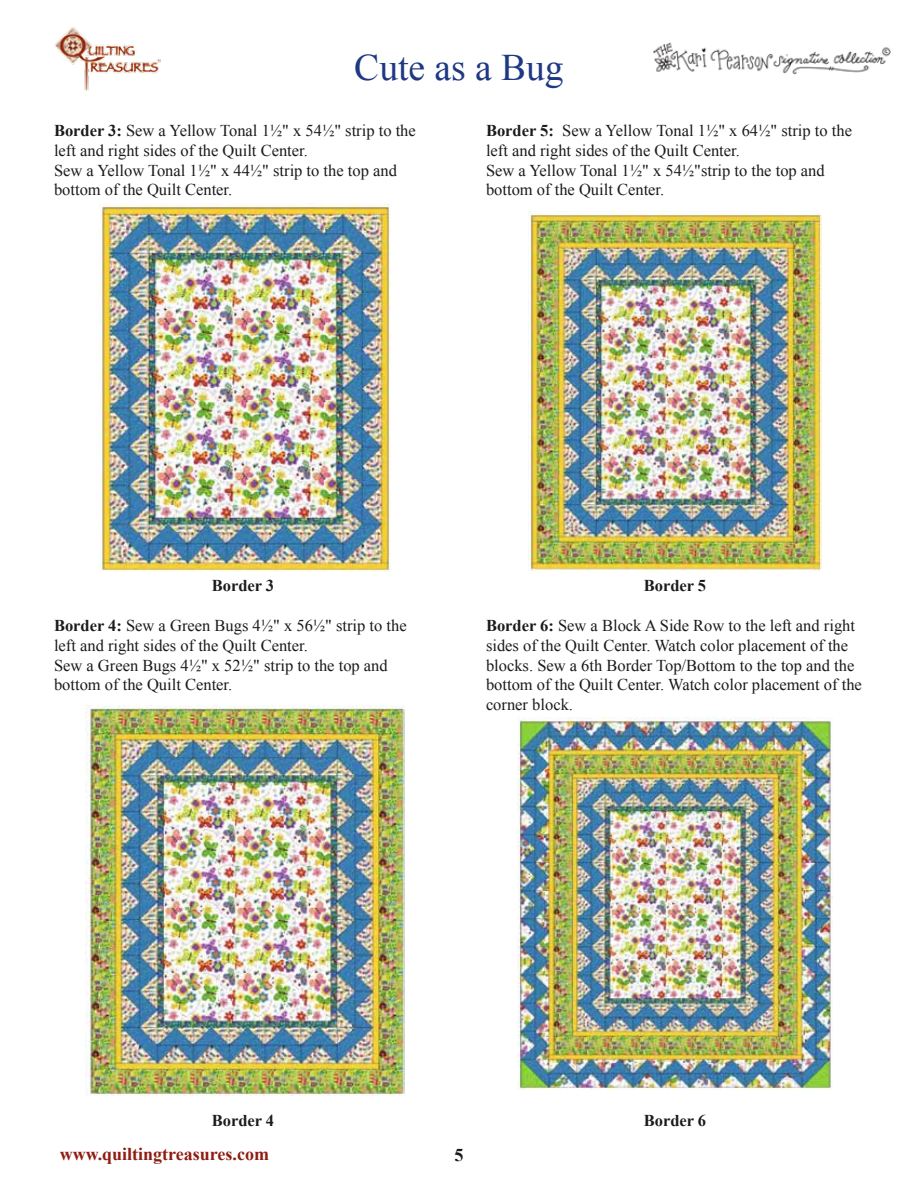
<style>
.page{position:relative;width:918px;height:1188px;background:#fff}
.page>*{position:absolute;margin:0;border:0;box-sizing:border-box;transform-origin:0 0}
.t1{font:37.5px "Times New Roman";color:#1e3883}
.t2{font:700 18px "Times New Roman";color:#8f1c12}
.t3{font:700 18px "Times New Roman";color:#1c1b1a}
.t4{font:16.5px/19.8px "Times New Roman";color:#1c1b1a}
.t5{font:700 16.5px "Times New Roman";color:#1c1b1a}
.s1{font-weight:700}
</style>
<div class="page">
<img style="left:54px;top:27px;width:106px;height:64px">
<img style="left:100px;top:203px;width:290px;height:369px">
<img style="left:85px;top:705px;width:320px;height:390px">
<img style="left:528px;top:212px;width:294px;height:359px">
<img style="left:517px;top:717px;width:316px;height:372px">
<img style="left:653px;top:42px;width:238px;height:33px">
<h1 class="t1" style="left:354px;top:42px;width:211px">Cute as a Bug</h1>
<p class="t4" style="left:54px;top:120px;width:363px"><span class="s1">Border 3:</span> Sew a Yellow Tonal 1½" x 54½" strip to the left and right sides of the Quilt Center.<br>Sew a Yellow Tonal 1½" x 44½" strip to the top and bottom of the Quilt Center.</p>
<p class="t4" style="left:486px;top:120px;width:368px"><span class="s1">Border 5:</span> Sew a Yellow Tonal 1½" x 64½" strip to the left and right sides of the Quilt Center.<br>Sew a Yellow Tonal 1½" x 54½"strip to the top and bottom of the Quilt Center.</p>
<p class="t5" style="left:212px;top:574px;width:64px">Border 3</p>
<p class="t4" style="left:54px;top:615px;width:354px"><span class="s1">Border 4:</span> Sew a Green Bugs 4½" x 56½" strip to the left and right sides of the Quilt Center.<br>Sew a Green Bugs 4½" x 52½" strip to the top and bottom of the Quilt Center.</p>
<p class="t5" style="left:644px;top:574px;width:64px">Border 5</p>
<p class="t4" style="left:486px;top:615px;width:377px"><span class="s1">Border 6:</span> Sew a Block A Side Row to the left and right sides of the Quilt Center. Watch color placement of the blocks. Sew a 6th Border Top/Bottom to the top and the bottom of the Quilt Center. Watch color placement of the corner block.</p>
<p class="t5" style="left:212px;top:1109px;width:64px">Border 4</p>
<p class="t2" style="left:60px;top:1141px;width:211px">www.quiltingtreasures.com</p>
<p class="t3" style="left:454px;top:1142px;width:10px">5</p>
<p class="t5" style="left:644px;top:1109px;width:64px">Border 6</p>
</div>
